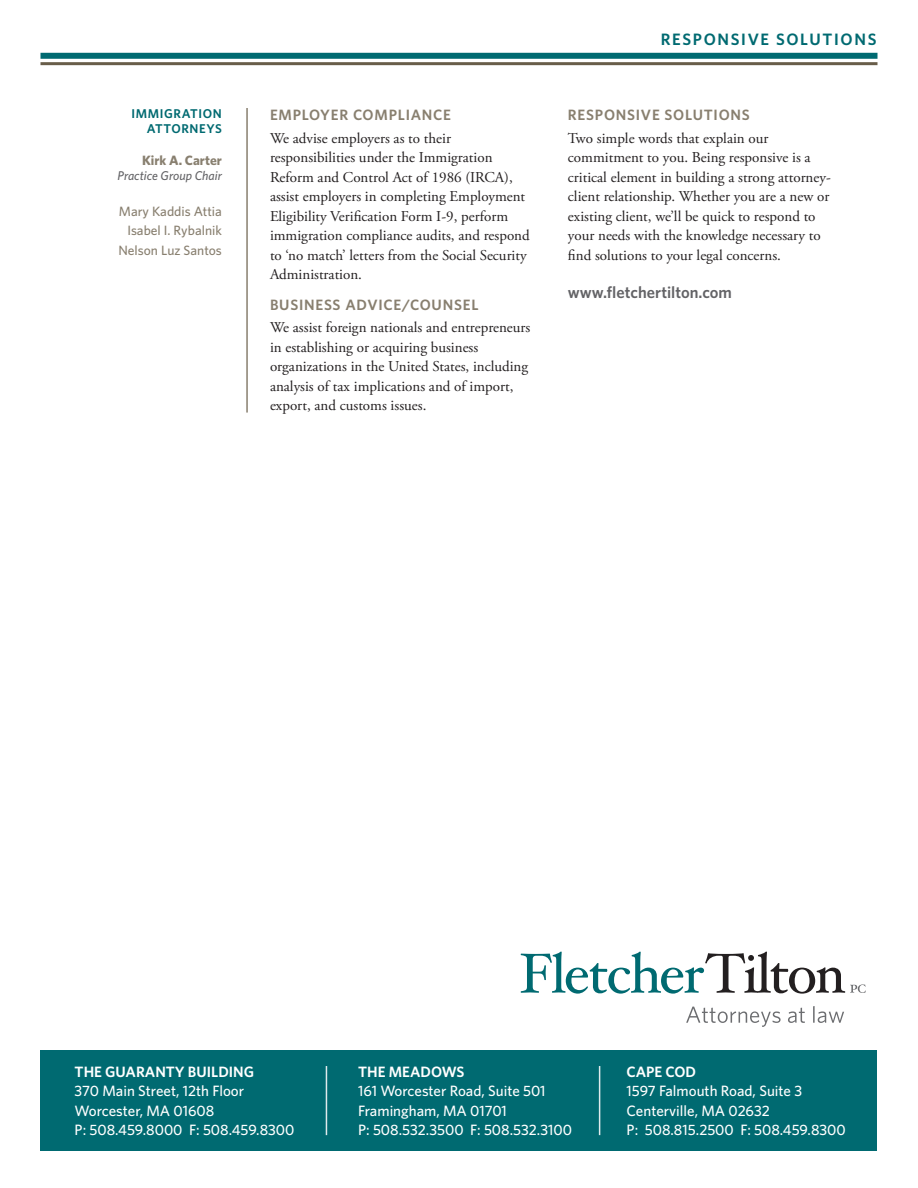
<style>
.page{position:relative;width:918px;height:1188px;background:#fff}
.page>*{position:absolute;margin:0;border:0;box-sizing:border-box;transform-origin:0 0}
.t1{font:600 16.5px "Whitney";color:#636366}
.t2{font:600 16.5px "Whitney";letter-spacing:.1em;color:#006a71}
.Body_Text{font:15px/19.5px "Adobe Garamond Pro";color:#231f20}
.t3{font:500 15px "Whitney";color:#fff}
.Sub_Heads{font:600 15px "Whitney";letter-spacing:.05em;color:#887f6f}
.t4{font:600 15px "Whitney";color:#fff}
.Body_Text-2{font:600 15px "Whitney";letter-spacing:.05em;color:#887f6f}
.t5{font:500 13.5px "Whitney";color:#887f6f}
.t6{font:700 13.5px "Whitney";color:#887f6f}
.t7{font:600 12.75px/15.3px "Whitney";letter-spacing:.05em;color:#006a71;text-align:right}
.t8{font:italic 500 12.75px "Whitney";color:#636366}
</style>
<div class="page">
<svg style="left:521px;top:952px;width:345px;height:42px"></svg>
<svg style="left:686px;top:1007px;width:95px;height:20px"></svg>
<svg style="left:788px;top:1008px;width:17px;height:15px"></svg>
<svg style="left:813px;top:1006px;width:31px;height:17px"></svg>
<hr style="left:246px;top:108px;width:2px;height:305px;background:#887f6f">
<div style="left:40px;top:1050px;width:838px;height:101px;background:#006a71"></div>
<hr style="left:326px;top:1066px;width:1px;height:69px;background:#deeaec">
<hr style="left:599px;top:1066px;width:1px;height:69px;background:#deeaec">
<div style="left:40px;top:53px;width:838px;height:6px;background:#006a71"></div>
<hr style="left:40px;top:62px;width:838px;height:3px;background:#685d49">
<p class="t7" style="left:131px;top:106px;width:92px">IMMIGRATION<br>ATTORNEYS</p>
<p class="t6" style="left:142px;top:151px;width:81px">Kirk A. Carter</p>
<p class="t8" style="left:117px;top:167px;width:106px">Practice Group Chair</p>
<p class="t5" style="left:119px;top:202px;width:105px">Mary Kaddis Attia</p>
<p class="t5" style="left:127px;top:222px;width:96px">Isabel I. Rybalnik</p>
<p class="t5" style="left:118px;top:241px;width:105px">Nelson Luz Santos</p>
<p class="Body_Text-2" style="left:270px;top:105px;width:183px">EMPLOYER COMPLIANCE</p>
<p class="Body_Text" style="left:270px;top:129px;width:261px">We advise employers as to their responsibilities under the Immigration Reform and Control Act of 1986 (IRCA), assist employers in completing Employment Eligibility Verification Form I-9, perform immigration compliance audits, and respond to ‘no match’ letters from the Social Security Administration.</p>
<p class="Sub_Heads" style="left:270px;top:294px;width:210px">BUSINESS ADVICE/COUNSEL</p>
<p class="Body_Text" style="left:270px;top:318px;width:262px">We assist foreign nationals and entrepreneurs in establishing or acquiring business organizations in the United States, including analysis of tax implications and of import, export, and customs issues.</p>
<p class="t2" style="left:661px;top:28px;width:217px">RESPONSIVE SOLUTIONS</p>
<p class="Sub_Heads" style="left:568px;top:105px;width:183px">RESPONSIVE SOLUTIONS</p>
<p class="Body_Text" style="left:568px;top:129px;width:264px">Two simple words that explain our commitment to you. Being responsive is a critical element in building a strong attorney&shy;client relationship. Whether you are a new or existing client, we’ll be quick to respond to your needs with the knowledge necessary to find solutions to your legal concerns.</p>
<p class="t1" style="left:568px;top:281px;width:166px">www.fletchertilton.com</p>
<p class="t4" style="left:75px;top:1061px;width:181px">THE GUARANTY BUILDING</p>
<p class="t4" style="left:358px;top:1061px;width:108px">THE MEADOWS</p>
<p class="t4" style="left:627px;top:1061px;width:71px">CAPE COD</p>
<p class="t3" style="left:75px;top:1081px;width:171px">370 Main Street, 12th Floor</p>
<p class="t3" style="left:358px;top:1081px;width:189px">161 Worcester Road, Suite 501</p>
<p class="t3" style="left:627px;top:1081px;width:177px">1597 Falmouth Road, Suite 3</p>
<p class="t3" style="left:75px;top:1101px;width:141px">Worcester, MA 01608</p>
<p class="t3" style="left:358px;top:1101px;width:150px">Framingham, MA 01701</p>
<p class="t3" style="left:627px;top:1101px;width:145px">Centerville, MA 02632</p>
<p class="t3" style="left:75px;top:1120px;width:221px">P: 508.459.8000 F: 508.459.8300</p>
<p class="t3" style="left:358px;top:1120px;width:215px">P: 508.532.3500 F: 508.532.3100</p>
<p class="t3" style="left:627px;top:1120px;width:221px">P: 508.815.2500 F: 508.459.8300</p>
</div>
